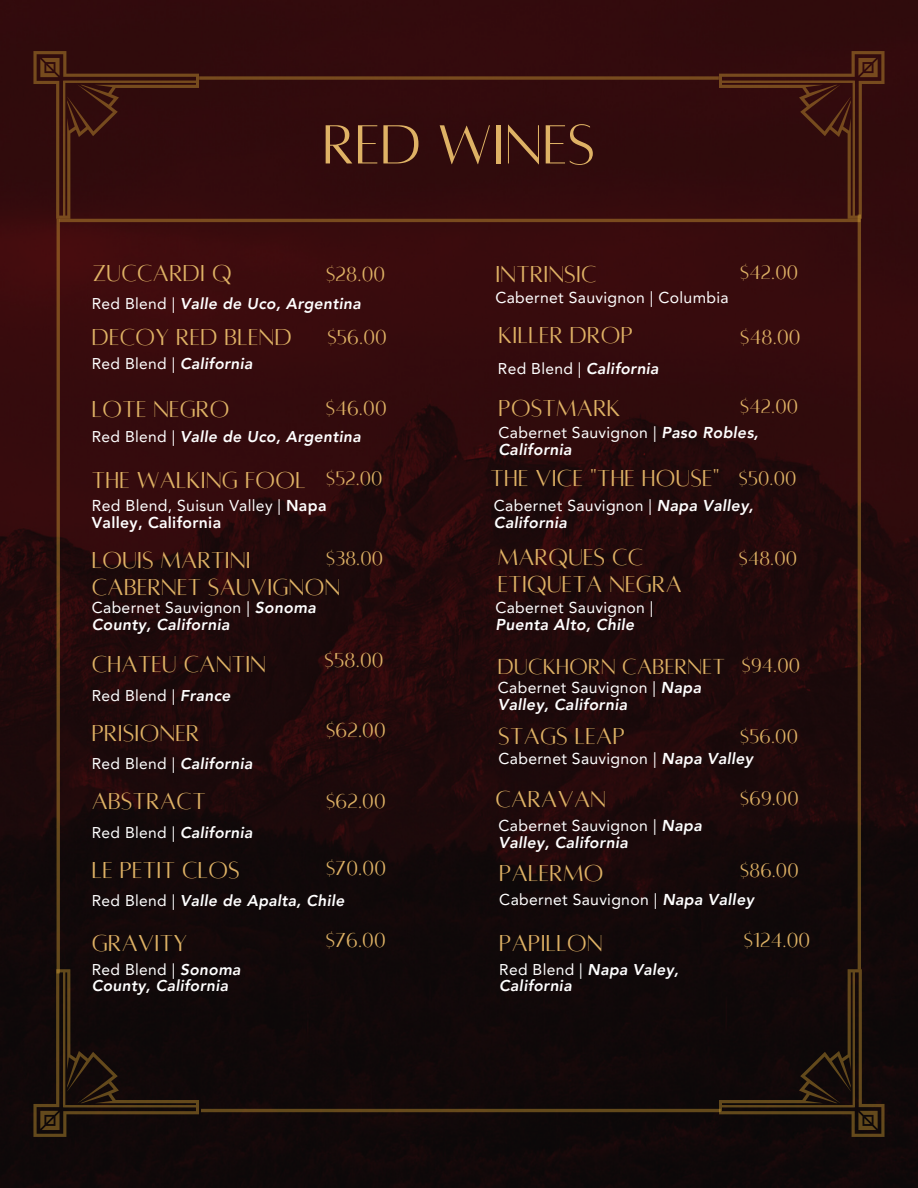
<style>
.page{position:relative;width:918px;height:1188px;background:#fff}
.page>*{position:absolute;margin:0;border:0;box-sizing:border-box;transform-origin:0 0}
.t1{font:60.75px "Alta regular";letter-spacing:.01em;color:#dfb265}
.t2{font:25.5px/27px "Alta regular";letter-spacing:.01em;color:#dfb265}
.t3{font:24px "Alta regular";letter-spacing:.01em;color:#dfb265}
.t4{font:22.35px "Alta regular";letter-spacing:.01em;color:#dfb265}
.t5{font:21.6px "Alta regular";letter-spacing:.01em;color:#dfb265}
.t6{font:15.75px/16.8px "Avenir LT Pro";letter-spacing:.02em;color:#fff}
.t7{font:italic 800 15.75px/16.8px "Avenir LT Pro";letter-spacing:.02em;color:#fff}
.t8{font:italic 800 15.6px "Avenir LT Pro";letter-spacing:.02em;color:#fff}
.t9{font:15.6px "Avenir LT Pro";letter-spacing:.02em;color:#fff}
.s1{font-weight:400;font-style:normal}
.s2{font-weight:800}
.s3{font-weight:800;font-style:italic}
</style>
<div class="page">
<img style="left:0;top:0;width:918px;height:1188px">
<svg style="left:33px;top:969px;width:166px;height:168px;background:#1a100b"></svg>
<svg style="left:719px;top:969px;width:165px;height:168px;background:#19100b"></svg>
<svg style="left:719px;top:51px;width:166px;height:168px;background:#39120e"></svg>
<svg style="left:34px;top:51px;width:165px;height:168px;background:#39120e"></svg>
<hr style="left:858px;top:215px;width:3px;height:754px;background:#d4a135">
<hr style="left:57px;top:219px;width:3px;height:754px;background:#d4a135">
<svg style="left:199px;top:76px;width:520px;height:4px;background:#6c401a"></svg>
<hr style="left:201px;top:1109px;width:520px;height:3px;background:#d4a135">
<hr style="left:59px;top:219px;width:802px;height:3px;background:#d4a135">
<p class="t1" style="left:323px;top:115px;width:274px">RED WINES</p>
<p class="t4" style="left:326px;top:263px;width:61px">$28.00</p>
<h3 class="t2" style="left:93px;top:260px;width:141px">ZUCCARDI Q</h3>
<p class="t8" style="left:92px;top:297px;width:271px"><span class="s1">Red Blend |</span> Valle de Uco, Argentina</p>
<h2 class="t2" style="left:92px;top:324px;width:201px">DECOY RED BLEND</h2>
<h3 class="t4" style="left:327px;top:326px;width:61px">$56.00</h3>
<p class="t8" style="left:92px;top:358px;width:162px"><span class="s1">Red Blend |</span> California</p>
<h2 class="t2" style="left:92px;top:396px;width:139px">LOTE NEGRO</h2>
<h3 class="t4" style="left:326px;top:397px;width:62px">$46.00</h3>
<p class="t8" style="left:92px;top:430px;width:271px"><span class="s1">Red Blend |</span> Valle de Uco, Argentina</p>
<p class="t2" style="left:92px;top:467px;width:216px">THE WALKING FOOL</p>
<h3 class="t5" style="left:326px;top:468px;width:58px">$52.00</h3>
<h2 class="t6" style="left:92px;top:499px;width:236px">Red Blend, Suisun Valley | <span class="s2">Napa<br>Valley, California</span></h2>
<h2 class="t5" style="left:326px;top:548px;width:59px">$38.00</h2>
<p class="t2" style="left:92px;top:547px;width:250px">LOUIS MARTINI<br>CABERNET SAUVIGNON</p>
<h2 class="t7" style="left:92px;top:601px;width:226px"><span class="s1">Cabernet Sauvignon |</span> Sonoma<br>County, California</h2>
<p class="t2" style="left:92px;top:651px;width:176px">CHATEU CANTIN</p>
<h2 class="t4" style="left:325px;top:650px;width:60px">$58.00</h2>
<h3 class="t9" style="left:92px;top:689px;width:140px">Red Blend | <span class="s3">France</span></h3>
<p class="t2" style="left:92px;top:719px;width:109px">PRISIONER</p>
<h2 class="t4" style="left:326px;top:720px;width:61px">$62.00</h2>
<h2 class="t8" style="left:92px;top:757px;width:162px"><span class="s1">Red Blend |</span> California</h2>
<h3 class="t2" style="left:92px;top:788px;width:115px">ABSTRACT</h3>
<h3 class="t4" style="left:326px;top:790px;width:61px">$62.00</h3>
<p class="t8" style="left:92px;top:826px;width:162px"><span class="s1">Red Blend |</span> California</p>
<p class="t2" style="left:92px;top:856px;width:149px">LE PETIT CLOS</p>
<h2 class="t4" style="left:326px;top:857px;width:61px">$70.00</h2>
<h3 class="t8" style="left:92px;top:894px;width:254px"><span class="s1">Red Blend |</span> Valle de Apalta, Chile</h3>
<h3 class="t2" style="left:92px;top:929px;width:97px">GRAVITY</h3>
<p class="t4" style="left:326px;top:929px;width:61px">$76.00</p>
<h2 class="t9" style="left:92px;top:963px;width:150px">Red Blend | <span class="s3">Sonoma</span></h2>
<h2 class="t8" style="left:92px;top:980px;width:138px">County, California</h2>
<p class="t2" style="left:495px;top:261px;width:103px">INTRINSIC</p>
<h1 class="t5" style="left:740px;top:262px;width:59px">$42.00</h1>
<h2 class="t6" style="left:495px;top:291px;width:235px">Cabernet Sauvignon | Columbia</h2>
<h2 class="t2" style="left:499px;top:322px;width:136px">KILLER DROP</h2>
<h2 class="t4" style="left:740px;top:326px;width:62px">$48.00</h2>
<h3 class="t8" style="left:498px;top:362px;width:162px"><span class="s1">Red Blend |</span> California</h3>
<h3 class="t2" style="left:499px;top:395px;width:124px">POSTMARK</h3>
<p class="t5" style="left:740px;top:395px;width:59px">$42.00</p>
<p class="t7" style="left:499px;top:425px;width:262px"><span class="s1">Cabernet Sauvignon |</span> Paso Robles,<br>California</p>
<h3 class="t2" style="left:491px;top:465px;width:231px">THE VICE "THE HOUSE"</h3>
<h3 class="t5" style="left:739px;top:468px;width:59px">$50.00</h3>
<p class="t7" style="left:494px;top:499px;width:261px"><span class="s1">Cabernet Sauvignon |</span> Napa Valley,<br>California</p>
<p class="t2" style="left:498px;top:543px;width:186px">MARQUES CC<br>ETIQUETA NEGRA</p>
<h3 class="t5" style="left:739px;top:548px;width:60px">$48.00</h3>
<h2 class="t6" style="left:495px;top:601px;width:160px">Cabernet Sauvignon |</h2>
<h2 class="t7" style="left:495px;top:618px;width:140px">Puenta Alto, Chile</h2>
<p class="t3" style="left:498px;top:654px;width:229px">DUCKHORN CABERNET</p>
<p class="t5" style="left:742px;top:655px;width:60px">$94.00</p>
<h2 class="t6" style="left:498px;top:680px;width:205px">Cabernet Sauvignon | <span class="s3">Napa</span></h2>
<h3 class="t7" style="left:498px;top:697px;width:131px">Valley, California</h3>
<h2 class="t2" style="left:499px;top:723px;width:128px">STAGS LEAP</h2>
<h3 class="t5" style="left:740px;top:725px;width:59px">$56.00</h3>
<p class="t6" style="left:499px;top:751px;width:256px">Cabernet Sauvignon | <span class="s3">Napa Valley</span></p>
<p class="t2" style="left:495px;top:786px;width:112px">CARAVAN</p>
<h2 class="t5" style="left:740px;top:788px;width:60px">$69.00</h2>
<h3 class="t6" style="left:499px;top:818px;width:205px">Cabernet Sauvignon | <span class="s3">Napa</span></h3>
<h2 class="t7" style="left:499px;top:835px;width:131px">Valley, California</h2>
<h3 class="t2" style="left:499px;top:859px;width:106px">PALERMO</h3>
<p class="t5" style="left:740px;top:860px;width:60px">$86.00</p>
<p class="t6" style="left:499px;top:893px;width:256px">Cabernet Sauvignon | <span class="s3">Napa Valley</span></p>
<h3 class="t2" style="left:499px;top:929px;width:105px">PAPILLON</h3>
<h3 class="t4" style="left:744px;top:929px;width:68px">$124.00</h3>
<p class="t8" style="left:499px;top:963px;width:181px"><span class="s1">Red Blend |</span> Napa Valey,</p>
<p class="t8" style="left:499px;top:980px;width:74px">California</p>
</div>
